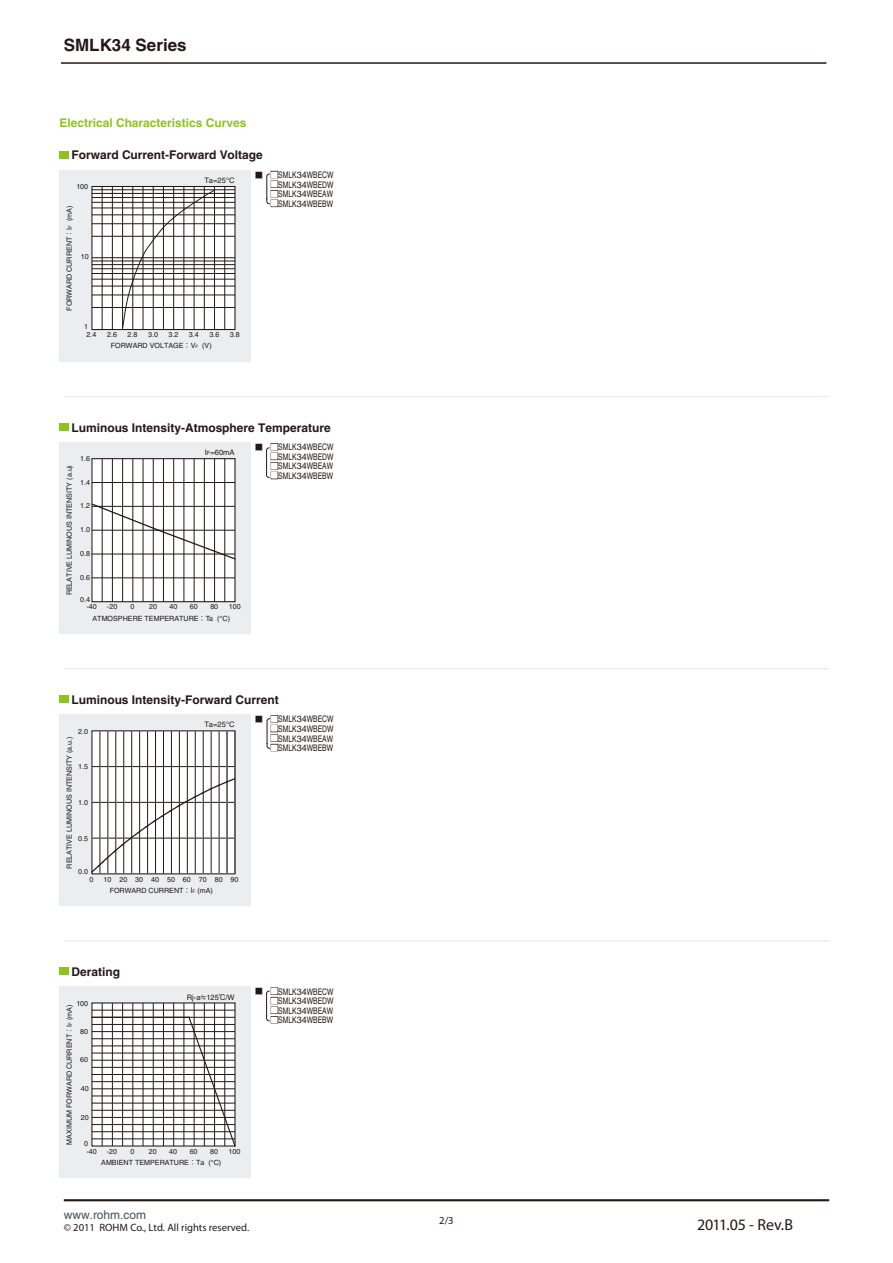
<style>
.page{position:relative;width:893px;height:1263px;background:#fff}
.page>*{position:absolute;margin:0;border:0;box-sizing:border-box;transform-origin:0 0}
.t1{font:700 16.95px "Helvetica";color:#231815}
.t2{font:15.9px "Myriad Pro";letter-spacing:-.01em;color:#231815}
.t3{font:700 12px "Helvetica";color:#231815}
.t4{font:700 12px "Helvetica";color:#8ec31f}
.t5{font:12px "Helvetica";color:#434f56}
.t6{font:10.65px "Myriad Pro";color:#231815}
.t7{font:9px "Helvetica";color:#231815;scale:.75 1}
.t8{font:7.65px "Helvetica";color:#231815}
.t9{font:7.5px "Helvetica";color:#231815}
.t10{font:7.2px/7.4px "Helvetica";color:#231815}
.s1{font-family:"Shin Go Pro"}
.s2{font-size:4.5px}
.s3{font-family:"Shin Go Pro";font-size:7.65px}
.s4{font-family:"Shin Go Pro";font-size:7.65px;color:#fff}
.s5{font-size:5.7px}
.s6{font-family:"Shin Go Pro";font-size:4.5px}
.s7{font-family:"Shin Go Pro";font-size:7.2px}
</style>
<div class="page">
<hr style="left:64px;top:396px;width:765px;height:1px;background:#eaeef0">
<hr style="left:64px;top:940px;width:765px;height:1px;background:#eaeef0">
<hr style="left:64px;top:668px;width:765px;height:1px;background:#eaeef0">
<hr style="left:61px;top:62px;width:765px;height:2px;background:#231815">
<svg style="left:60px;top:170px;width:191px;height:191px"></svg>
<svg style="left:60px;top:442px;width:191px;height:192px"></svg>
<svg style="left:60px;top:714px;width:191px;height:192px"></svg>
<svg style="left:60px;top:986px;width:191px;height:192px"></svg>
<hr style="left:102px;top:1003px;width:1px;height:143px;background:#231815">
<hr style="left:112px;top:1003px;width:1px;height:143px;background:#231815">
<hr style="left:122px;top:1003px;width:1px;height:143px;background:#231815">
<hr style="left:133px;top:1003px;width:1px;height:143px;background:#231815">
<hr style="left:143px;top:1003px;width:1px;height:143px;background:#231815">
<hr style="left:153px;top:1003px;width:1px;height:143px;background:#231815">
<hr style="left:163px;top:1003px;width:1px;height:143px;background:#231815">
<hr style="left:173px;top:1003px;width:1px;height:143px;background:#231815">
<hr style="left:184px;top:1003px;width:1px;height:143px;background:#231815">
<hr style="left:194px;top:1003px;width:1px;height:143px;background:#231815">
<hr style="left:204px;top:1003px;width:1px;height:143px;background:#231815">
<hr style="left:214px;top:1003px;width:1px;height:143px;background:#231815">
<hr style="left:225px;top:1003px;width:1px;height:143px;background:#231815">
<div style="left:60px;top:151px;width:9px;height:7px;background:#8ec31f"></div>
<div style="left:60px;top:423px;width:9px;height:8px;background:#8ec31f"></div>
<div style="left:60px;top:695px;width:9px;height:8px;background:#8ec31f"></div>
<div style="left:60px;top:968px;width:9px;height:7px;background:#8ec31f"></div>
<div style="left:271px;top:171px;width:7px;height:7px;border:1px solid #231815"></div>
<div style="left:271px;top:180px;width:7px;height:8px;border:1px solid #231815"></div>
<div style="left:271px;top:190px;width:7px;height:7px;border:1px solid #231815"></div>
<div style="left:271px;top:200px;width:7px;height:7px;border:1px solid #231815"></div>
<div style="left:271px;top:443px;width:7px;height:7px;border:1px solid #231815"></div>
<div style="left:271px;top:453px;width:7px;height:7px;border:1px solid #231815"></div>
<div style="left:271px;top:462px;width:7px;height:8px;border:1px solid #231815"></div>
<div style="left:271px;top:472px;width:7px;height:7px;border:1px solid #231815"></div>
<div style="left:271px;top:715px;width:7px;height:8px;border:1px solid #231815"></div>
<div style="left:271px;top:725px;width:7px;height:7px;border:1px solid #231815"></div>
<div style="left:271px;top:734px;width:7px;height:8px;border:1px solid #231815"></div>
<div style="left:271px;top:744px;width:7px;height:7px;border:1px solid #231815"></div>
<div style="left:271px;top:987px;width:7px;height:8px;border:1px solid #231815"></div>
<div style="left:271px;top:997px;width:7px;height:7px;border:1px solid #231815"></div>
<div style="left:271px;top:1006px;width:7px;height:8px;border:1px solid #231815"></div>
<div style="left:271px;top:1016px;width:7px;height:7px;border:1px solid #231815"></div>
<svg style="left:266px;top:174px;width:4px;height:30px"></svg>
<svg style="left:266px;top:447px;width:4px;height:31px"></svg>
<svg style="left:267px;top:718px;width:3px;height:31px"></svg>
<svg style="left:266px;top:990px;width:4px;height:31px"></svg>
<hr style="left:64px;top:1199px;width:765px;height:2px;background:#231815">
<h1 class="t1" style="left:64px;top:39px;width:124px">SMLK34 Series</h1>
<h3 class="t4" style="left:60px;top:119px;width:188px">Electrical Characteristics Curves</h3>
<h3 class="t3" style="left:71px;top:150px;width:193px">Forward Current-Forward Voltage</h3>
<p class="t10" style="left:76px;top:184px;width:13px">100</p>
<p class="t10" style="left:66px;top:311px;width:107px;rotate:-90deg">FORWARD CURRENT<span class="s1">：</span>I<span class="s2">F</span> (mA)</p>
<p class="t10" style="left:81px;top:254px;width:9px">10</p>
<p class="t10" style="left:84px;top:324px;width:5px">1</p>
<p class="t8" style="left:204px;top:177px;width:32px">Ta=25°C</p>
<p class="t10" style="left:87px;top:332px;width:11px">2.4</p>
<p class="t10" style="left:107px;top:332px;width:11px">2.6</p>
<p class="t10" style="left:128px;top:332px;width:11px">2.8</p>
<p class="t10" style="left:148px;top:332px;width:11px">3.0</p>
<p class="t10" style="left:168px;top:332px;width:11px">3.2</p>
<p class="t10" style="left:189px;top:332px;width:11px">3.4</p>
<p class="t10" style="left:209px;top:332px;width:11px">3.6</p>
<p class="t10" style="left:230px;top:332px;width:11px">3.8</p>
<p class="t10" style="left:111px;top:343px;width:102px">FORWARD VOLTAGE<span class="s1">：</span>V<span class="s2">F</span> (V)</p>
<p class="t7" style="left:255px;top:171px;width:106px"><span class="s3">■</span> <span class="s4">■</span>SMLK34WBECW</p>
<p class="t7" style="left:271px;top:181px;width:85px"><span class="s4">■</span>SMLK34WBEDW</p>
<p class="t7" style="left:271px;top:190px;width:85px"><span class="s4">■</span>SMLK34WBEAW</p>
<p class="t7" style="left:271px;top:200px;width:85px"><span class="s4">■</span>SMLK34WBEBW</p>
<h3 class="t3" style="left:71px;top:423px;width:261px">Luminous Intensity-Atmosphere Temperature</h3>
<p class="t10" style="left:80px;top:456px;width:11px">1.6</p>
<p class="t8" style="left:205px;top:449px;width:31px">I<span class="s5">F</span>=60mA</p>
<p class="t10" style="left:66px;top:595px;width:132px;rotate:-90deg">RELATIVE LUMINOUS INTENSITY (a.u)</p>
<p class="t10" style="left:80px;top:479px;width:11px">1.4</p>
<p class="t10" style="left:80px;top:503px;width:11px">1.2</p>
<p class="t10" style="left:80px;top:526px;width:11px">1.0</p>
<p class="t10" style="left:80px;top:551px;width:11px">0.8</p>
<p class="t10" style="left:80px;top:574px;width:11px">0.6</p>
<p class="t10" style="left:87px;top:596px;width:12px;text-indent:-6px">0.4 -40</p>
<p class="t10" style="left:107px;top:604px;width:12px">-20</p>
<p class="t10" style="left:131px;top:604px;width:5px">0</p>
<p class="t10" style="left:149px;top:604px;width:9px">20</p>
<p class="t10" style="left:169px;top:604px;width:9px">40</p>
<p class="t10" style="left:190px;top:604px;width:9px">60</p>
<p class="t10" style="left:210px;top:604px;width:9px">80</p>
<p class="t10" style="left:229px;top:604px;width:13px">100</p>
<p class="t10" style="left:93px;top:615px;width:139px">ATMOSPHERE TEMPERATURE<span class="s1">：</span>Ta (°C)</p>
<p class="t7" style="left:255px;top:443px;width:106px"><span class="s3">■</span> <span class="s4">■</span>SMLK34WBECW</p>
<p class="t7" style="left:271px;top:453px;width:85px"><span class="s4">■</span>SMLK34WBEDW</p>
<p class="t7" style="left:271px;top:462px;width:85px"><span class="s4">■</span>SMLK34WBEAW</p>
<p class="t7" style="left:271px;top:472px;width:85px"><span class="s4">■</span>SMLK34WBEBW</p>
<h3 class="t3" style="left:71px;top:695px;width:209px">Luminous Intensity-Forward Current</h3>
<p class="t10" style="left:78px;top:728px;width:11px">2.0</p>
<p class="t10" style="left:66px;top:869px;width:134px;rotate:-90deg">RELATIVE LUMINOUS INTENSITY (a.u.)</p>
<p class="t10" style="left:78px;top:764px;width:11px">1.5</p>
<p class="t10" style="left:78px;top:799px;width:11px">1.0</p>
<p class="t10" style="left:78px;top:835px;width:11px">0.5</p>
<p class="t10" style="left:78px;top:868px;width:11px">0.0</p>
<p class="t8" style="left:204px;top:722px;width:32px">Ta=25°C</p>
<p class="t10" style="left:90px;top:876px;width:5px">0</p>
<p class="t10" style="left:104px;top:876px;width:137px">10 20 30 40 50 60 70 80 90</p>
<p class="t10" style="left:110px;top:887px;width:105px">FORWARD CURRENT<span class="s1">：I</span><span class="s6">F</span> (mA)</p>
<p class="t7" style="left:255px;top:715px;width:106px"><span class="s3">■</span> <span class="s4">■</span>SMLK34WBECW</p>
<p class="t7" style="left:271px;top:725px;width:85px"><span class="s4">■</span>SMLK34WBEDW</p>
<p class="t7" style="left:271px;top:735px;width:85px"><span class="s4">■</span>SMLK34WBEAW</p>
<p class="t7" style="left:271px;top:744px;width:85px"><span class="s4">■</span>SMLK34WBEBW</p>
<h3 class="t3" style="left:71px;top:967px;width:50px">Derating</h3>
<p class="t10" style="left:76px;top:1000px;width:13px">100</p>
<p class="t10" style="left:80px;top:1028px;width:9px">80</p>
<p class="t10" style="left:80px;top:1056px;width:9px">60</p>
<p class="t10" style="left:81px;top:1086px;width:9px">40</p>
<p class="t10" style="left:81px;top:1114px;width:9px">20</p>
<p class="t10" style="left:66px;top:1144px;width:141px;rotate:-90deg">MAXIMUM FORWARD CURRENT<span class="s1">：</span>I<span class="s2">F</span> (mA)</p>
<p class="t10" style="left:84px;top:1140px;width:5px">0</p>
<p class="t10" style="left:86px;top:1148px;width:12px">-40</p>
<p class="t10" style="left:107px;top:1148px;width:12px">-20</p>
<p class="t10" style="left:130px;top:1148px;width:5px">0</p>
<p class="t9" style="left:187px;top:994px;width:49px">Rj-a<span class="s7">≒</span>125<span class="s7">℃</span>/W</p>
<p class="t10" style="left:149px;top:1148px;width:9px">20</p>
<p class="t10" style="left:169px;top:1148px;width:9px">40</p>
<p class="t10" style="left:190px;top:1148px;width:9px">60</p>
<p class="t10" style="left:210px;top:1148px;width:9px">80</p>
<p class="t10" style="left:229px;top:1148px;width:13px">100</p>
<p class="t10" style="left:101px;top:1159px;width:122px">AMBIENT TEMPERATURE<span class="s1">：</span>Ta (°C)</p>
<p class="t7" style="left:255px;top:988px;width:106px"><span class="s3">■</span> <span class="s4">■</span>SMLK34WBECW</p>
<p class="t7" style="left:271px;top:997px;width:85px"><span class="s4">■</span>SMLK34WBEDW</p>
<p class="t7" style="left:271px;top:1007px;width:85px"><span class="s4">■</span>SMLK34WBEAW</p>
<p class="t7" style="left:271px;top:1016px;width:85px"><span class="s4">■</span>SMLK34WBEBW</p>
<h3 class="t5" style="left:64px;top:1210px;width:84px">www.rohm.com</h3>
<h3 class="t6" style="left:64px;top:1224px;width:187px">© 2011 ROHM Co., Ltd. All rights reserved.</h3>
<h3 class="t6" style="left:439px;top:1216px;width:16px">2/3</h3>
<h2 class="t2" style="left:697px;top:1219px;width:97px">2011.05 - Rev.B</h2>
</div>
